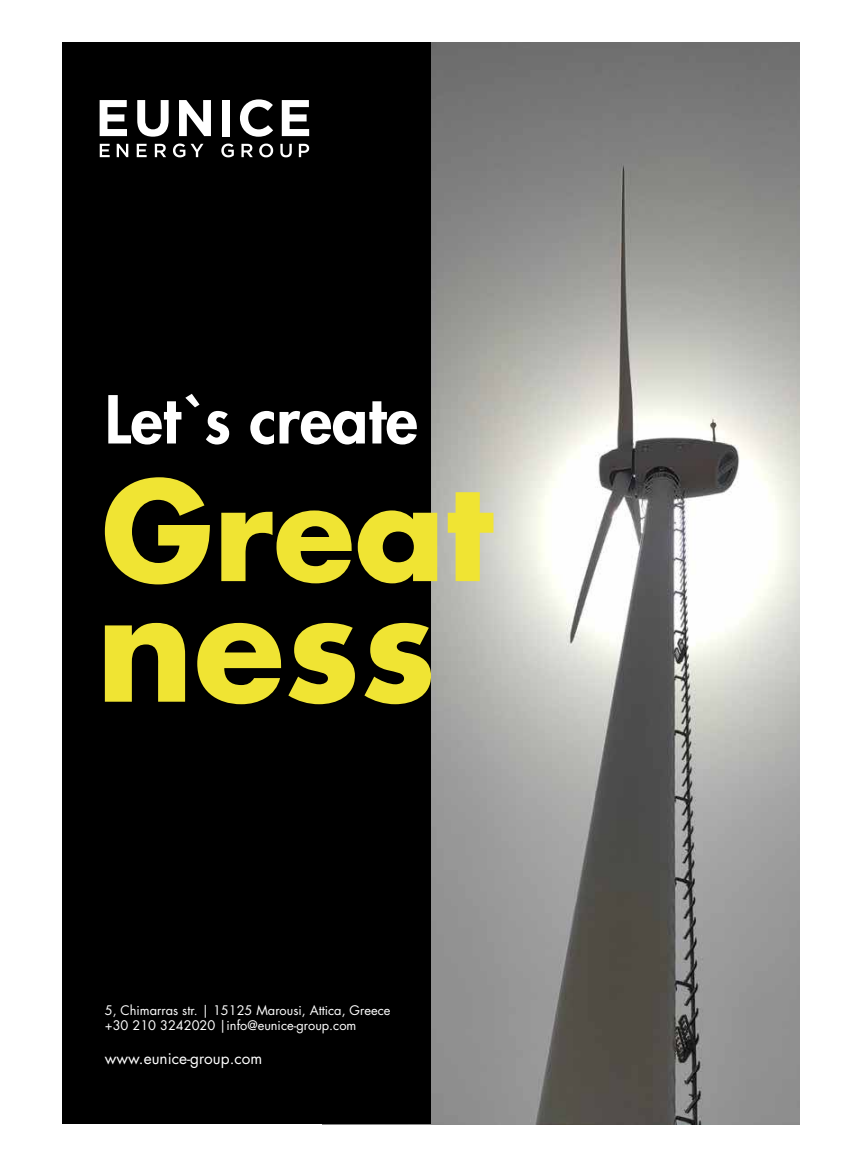
<style>
.page{position:relative;width:862px;height:1170px;background:#fff}
.page>*{position:absolute;margin:0;border:0;box-sizing:border-box;transform-origin:0 0}
.t1{font:800 64.12px "Futura Std";color:#fff}
.t2{font:15.38px "Futura Std";color:#fff}
.t3{font:12.88px/15.4px "Futura Std";color:#fff}
</style>
<div class="page">
<img style="left:431px;top:43px;width:368px;height:1081px">
<div style="left:62px;top:43px;width:369px;height:1081px;background:#000"></div>
<svg style="left:105px;top:477px;width:388px;height:107px"></svg>
<svg style="left:105px;top:623px;width:326px;height:81px"></svg>
<svg style="left:100px;top:100px;width:27px;height:36px"></svg>
<svg style="left:137px;top:100px;width:31px;height:37px"></svg>
<svg style="left:179px;top:100px;width:32px;height:36px"></svg>
<div style="left:222px;top:100px;width:8px;height:36px;background:#fff"></div>
<svg style="left:240px;top:99px;width:33px;height:38px"></svg>
<svg style="left:281px;top:100px;width:28px;height:36px"></svg>
<svg style="left:100px;top:144px;width:10px;height:13px"></svg>
<svg style="left:117px;top:144px;width:11px;height:13px"></svg>
<svg style="left:137px;top:144px;width:10px;height:13px"></svg>
<svg style="left:155px;top:144px;width:11px;height:13px"></svg>
<svg style="left:173px;top:143px;width:30px;height:14px"></svg>
<svg style="left:221px;top:143px;width:13px;height:14px"></svg>
<svg style="left:241px;top:144px;width:12px;height:13px"></svg>
<svg style="left:259px;top:143px;width:14px;height:14px"></svg>
<svg style="left:280px;top:144px;width:11px;height:13px"></svg>
<svg style="left:299px;top:144px;width:10px;height:13px"></svg>
<h1 class="t1" style="left:105px;top:379px;width:314px">Let`s create</h1>
<p class="t3" style="left:105px;top:1002px;width:287px">5, Chimarras str. | 15125 Marousi, Attica, Greece +30 210 3242020 |info@eunice-group.com</p>
<p class="t2" style="left:105px;top:1048px;width:159px">www.eunice-group.com</p>
</div>
